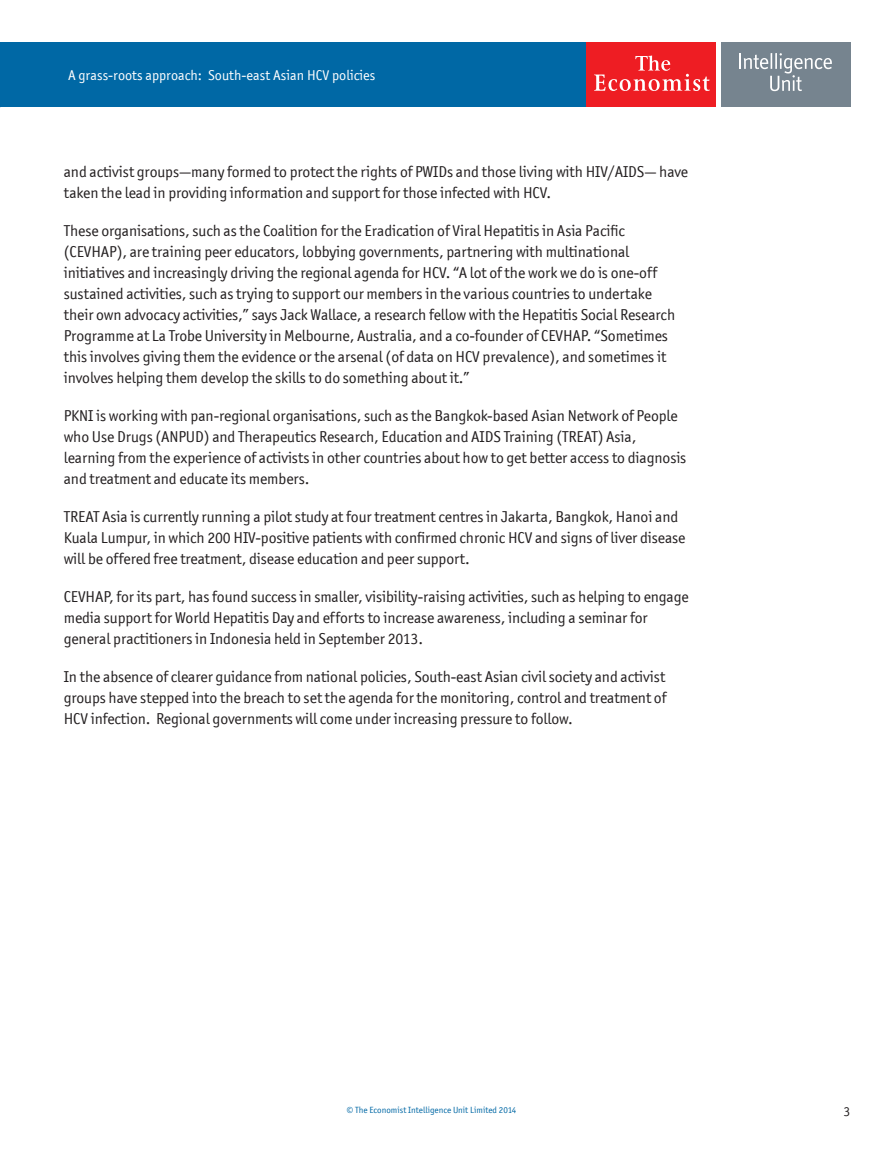
<style>
.page{position:relative;width:893px;height:1149px;background:#fff}
.page>*{position:absolute;margin:0;border:0;box-sizing:border-box;transform-origin:0 0}
.t1{font:15.75px/21px "Officina San ITC";letter-spacing:-.005em;color:#231f20}
.t2{font:14.25px "Officina San ITC";color:#fff}
.t3{font:13.5px "Officina San ITC";color:#231f20}
.t4{font:9px "Officina San ITC";color:#0068a5}
</style>
<div class="page">
<div style="left:0;top:43px;width:712px;height:64px;background:#0068a5"></div>
<div style="left:587px;top:43px;width:129px;height:64px;background:#ee1d23"></div>
<svg style="left:594px;top:55px;width:116px;height:36px"></svg>
<div style="left:721px;top:43px;width:129px;height:64px;background:#76848f"></div>
<svg style="left:739px;top:53px;width:93px;height:38px"></svg>
<p class="t2" style="left:68px;top:67px;width:309px">A grass-roots approach: South-east Asian HCV policies</p>
<p class="t1" style="left:64px;top:161px;width:626px">and activist groups—many formed to protect the rights of PWIDs and those living with HIV/AIDS— have taken the lead in providing information and support for those infected with HCV.</p>
<p class="t1" style="left:64px;top:220px;width:613px">These organisations, such as the Coalition for the Eradication of Viral Hepatitis in Asia Pacific (CEVHAP), are training peer educators, lobbying governments, partnering with multinational initiatives and increasingly driving the regional agenda for HCV. “A lot of the work we do is one-off sustained activities, such as trying to support our members in the various countries to undertake their own advocacy activities,” says Jack Wallace, a research fellow with the Hepatitis Social Research Programme at La Trobe University in Melbourne, Australia, and a co-founder of CEVHAP. “Sometimes this involves giving them the evidence or the arsenal (of data on HCV prevalence), and sometimes it involves helping them develop the skills to do something about it.”</p>
<p class="t1" style="left:64px;top:405px;width:624px">PKNI is working with pan-regional organisations, such as the Bangkok-based Asian Network of People who Use Drugs (ANPUD) and Therapeutics Research, Education and AIDS Training (TREAT) Asia, learning from the experience of activists in other countries about how to get better access to diagnosis and treatment and educate its members.</p>
<p class="t1" style="left:64px;top:506px;width:623px">TREAT Asia is currently running a pilot study at four treatment centres in Jakarta, Bangkok, Hanoi and<br>Kuala Lumpur, in which 200 HIV-positive patients with confirmed chronic HCV and signs of liver disease will be offered free treatment, disease education and peer support.</p>
<p class="t1" style="left:64px;top:586px;width:626px">CEVHAP, for its part, has found success in smaller, visibility-raising activities, such as helping to engage media support for World Hepatitis Day and efforts to increase awareness, including a seminar for general practitioners in Indonesia held in September 2013.</p>
<p class="t1" style="left:64px;top:666px;width:604px;text-align:justify">In the absence of clearer guidance from national policies, South-east Asian civil society and activist groups have stepped into the breach to set the agenda for the monitoring, control and treatment of HCV infection. Regional governments will come under increasing pressure to follow.</p>
<p class="t4" style="left:347px;top:1104px;width:171px">© The Economist Intelligence Unit Limited 2014</p>
<p class="t3" style="left:843px;top:1103px;width:8px">3</p>
</div>
